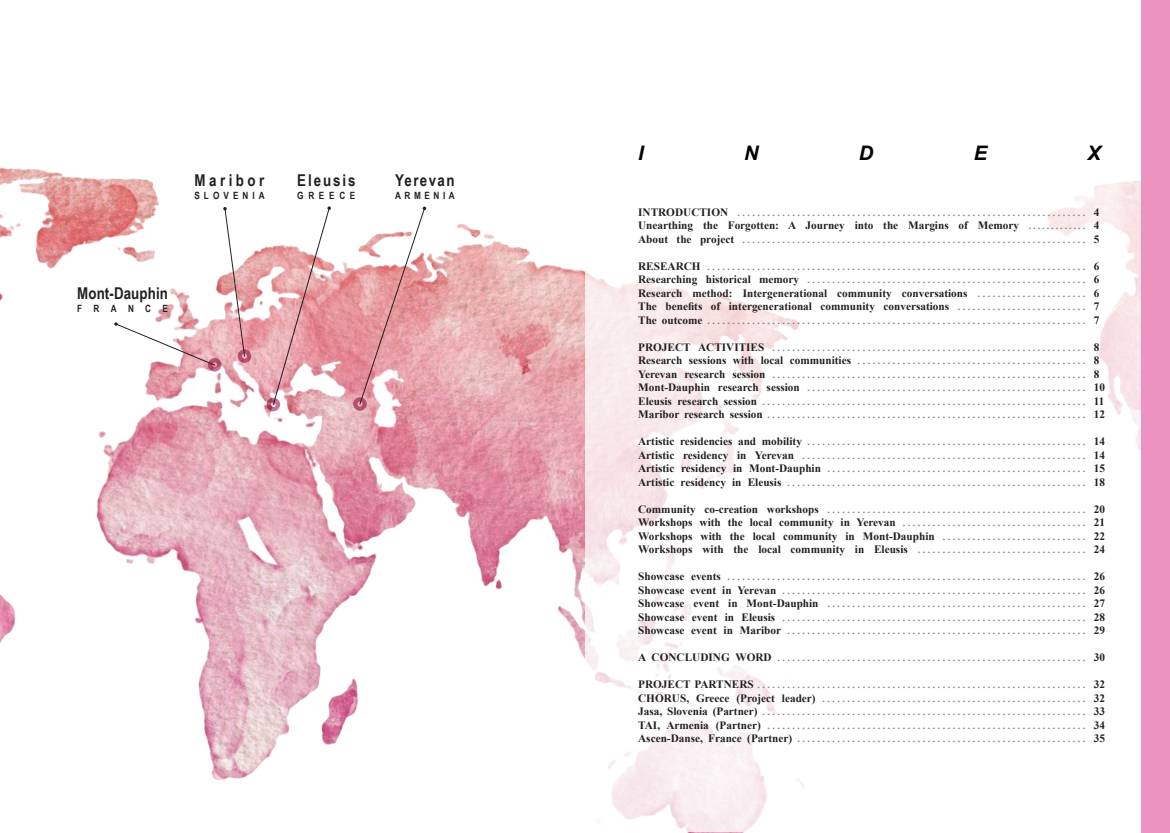
<style>
.page{position:relative;width:1170px;height:833px;background:#fff}
.page>*{position:absolute;margin:0;border:0;box-sizing:border-box;transform-origin:0 0}
.t1{font:italic 700 20px "Arial";color:#000}
.t2{font:700 16.25px "Arial Narrow";letter-spacing:.005em;color:#231f20}
.t3{font:700 16.25px "Arial Narrow";letter-spacing:.215em;color:#231f20}
.t4{font:700 16.25px "Arial Narrow";letter-spacing:.085em;color:#231f20}
.t5{font:700 16.25px "Arial Narrow";letter-spacing:.12em;color:#231f20}
.t6{font:700 11.25px/13.5px "Times New Roman";color:#231f20;text-align:justify}
.t7{font:700 10px/13.5px "Times New Roman";color:#808285;text-align:justify}
.t8{font:700 10px "Arial Narrow";letter-spacing:.405em;color:#231f20}
.t9{font:700 10px "Arial Narrow";letter-spacing:.36em;color:#231f20}
.s1{font-size:11.25px;color:#231f20}
.s2{font-size:10px;color:#808285}
</style>
<div class="page">
<img style="left:0;top:167px;width:744px;height:666px">
<svg style="left:114px;top:207px;width:137px;height:164px"></svg>
<svg style="left:266px;top:206px;width:65px;height:205px"></svg>
<svg style="left:353px;top:207px;width:73px;height:204px"></svg>
<div style="left:585px;top:1px;width:578px;height:831px;background:#fff"></div>
<div style="left:1141px;top:1px;width:28px;height:832px;background:#ec94bf"></div>
<h2 class="t3" style="left:194px;top:174px;width:72px">Maribor</h2>
<p class="t8" style="left:194px;top:191px;width:72px">SLOVENIA</p>
<h2 class="t5" style="left:297px;top:174px;width:60px">Eleusis</h2>
<p class="t8" style="left:297px;top:191px;width:60px">GREECE</p>
<h2 class="t2" style="left:77px;top:287px;width:92px">Mont-Dauphin</h2>
<p class="t8" style="left:77px;top:304px;width:92px">FRANCE</p>
<h2 class="t4" style="left:395px;top:174px;width:61px">Yerevan</h2>
<p class="t9" style="left:395px;top:191px;width:61px">ARMENIA</p>
<h1 class="t1" style="left:638px;top:141px;width:7px">I</h1>
<h1 class="t1" style="left:744px;top:141px;width:16px">N</h1>
<h1 class="t1" style="left:858px;top:141px;width:16px">D</h1>
<h1 class="t1" style="left:973px;top:141px;width:15px">E</h1>
<h1 class="t1" style="left:1087px;top:141px;width:15px">X</h1>
<p class="t7" style="left:638px;top:206px;width:448px"><span class="s1">INTRODUCTION</span> ......................................................................</p>
<p class="t6" style="left:638px;top:220px;width:448px">Unearthing the Forgotten: A Journey into the Margins of Memory <span class="s2">. . . . . . . . . . . . .</span></p>
<p class="t7" style="left:638px;top:233px;width:448px"><span class="s1">About the project</span> .....................................................................</p>
<p class="t7" style="left:638px;top:260px;width:448px"><span class="s1">RESEARCH</span> ............................................................................<br><span class="s1">Researching historical memory</span> ........................................................</p>
<p class="t6" style="left:638px;top:287px;width:448px">Research method: Intergenerational community conversations <span class="s2">. . . . . . . . . . . . . . . . . . . . . .<br></span>The benefits of intergenerational community conversations <span class="s2">. . . . . . . . . . . . . . . . . . . . . . . . . .</span></p>
<p class="t7" style="left:638px;top:314px;width:448px"><span class="s1">The outcome</span> ............................................................................</p>
<p class="t7" style="left:638px;top:341px;width:448px"><span class="s1">PROJECT ACTIVITIES</span> ...............................................................<br><span class="s1">Research sessions with local communities</span> ..............................................<br><span class="s1">Yerevan research session</span> ...............................................................<br><span class="s1">Mont-Dauphin research session</span> ........................................................<br><span class="s1">Eleusis research session</span> .................................................................<br><span class="s1">Maribor research session</span> ................................................................</p>
<p class="t7" style="left:638px;top:436px;width:448px"><span class="s1">Artistic residencies and mobility</span> ........................................................<br><span class="s1">Artistic residency in Yerevan</span> .........................................................<br><span class="s1">Artistic residency in Mont-Dauphin</span> ....................................................<br><span class="s1">Artistic residency in Eleusis</span> ............................................................</p>
<p class="t7" style="left:638px;top:503px;width:448px"><span class="s1">Community co-creation workshops</span> ....................................................</p>
<p class="t6" style="left:638px;top:517px;width:448px">Workshops with the local community in Yerevan <span class="s2">.....................................<br></span>Workshops with the local community in Mont-Dauphin <span class="s2">. . . . . . . . . . . . . . . . . . . . . . . . . . . . .<br></span>Workshops with the local community in Eleusis <span class="s2">..................................</span></p>
<p class="t7" style="left:638px;top:571px;width:448px"><span class="s1">Showcase events</span> ........................................................................<br><span class="s1">Showcase event in Yerevan</span> .............................................................<br><span class="s1">Showcase event in Mont-Dauphin</span> ....................................................<br><span class="s1">Showcase event in Eleusis</span> .............................................................<br><span class="s1">Showcase event in Maribor</span> ............................................................</p>
<p class="t7" style="left:638px;top:652px;width:448px"><span class="s1">A CONCLUDING WORD</span> ..............................................................</p>
<p class="t7" style="left:638px;top:679px;width:448px"><span class="s1">PROJECT PARTNERS</span> ..................................................................<br><span class="s1">CHORUS, Greece (Project leader)</span> .....................................................<br><span class="s1">Jasa, Slovenia (Partner)</span> .................................................................<br><span class="s1">TAI, Armenia (Partner)</span> ................................................................<br><span class="s1">Ascen-Danse, France (Partner)</span> ..........................................................</p>
<p class="t6" style="left:1093px;top:206px;width:7px">4<br>4<br>5</p>
<p class="t6" style="left:1093px;top:260px;width:7px">6<br>6<br>6<br>7<br>7</p>
<p class="t6" style="left:1093px;top:341px;width:13px;text-align:left">8<br>8<br>8<br>10<br>11<br>12</p>
<p class="t6" style="left:1093px;top:436px;width:13px">14<br>14<br>15<br>18</p>
<p class="t6" style="left:1093px;top:503px;width:13px">20<br>21<br>22<br>24</p>
<p class="t6" style="left:1093px;top:571px;width:13px">26<br>26<br>27<br>28<br>29</p>
<p class="t6" style="left:1093px;top:652px;width:13px">30</p>
<p class="t6" style="left:1093px;top:679px;width:13px">32<br>32<br>33<br>34<br>35</p>
</div>
